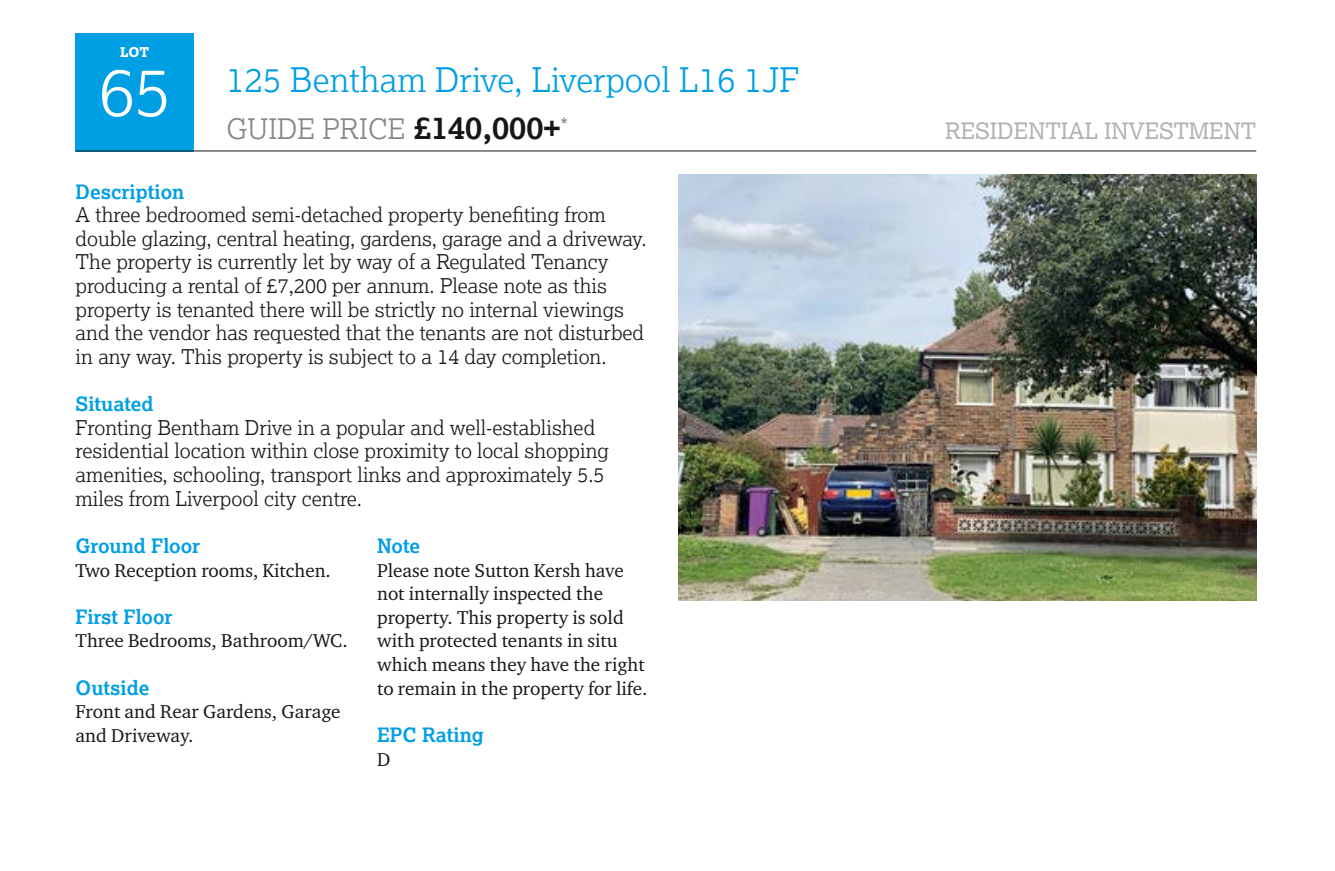
<style>
.page{position:relative;width:1335px;height:871px;background:#fff}
.page>*{position:absolute;margin:0;border:0;box-sizing:border-box;transform-origin:0 0}
.t1{font:300 67.5px "Lexia";color:#fff}
.t2{font:300 33.75px "Lexia";color:#009ee3}
.t3{font:300 28.12px "Lexia";color:#868786}
.t4{font:22.5px "Lexia";color:#b1b2b3}
.t5{font:300 20.25px/23.6px "Lexia";color:#181716}
.t6{font:700 19.8px "Lexia";color:#009ee3}
.t7{font:19.12px/23.6px "Charter ITC Pro";color:#181716}
.t8{font:800 13.5px "Lexia";color:#fff}
.s1{font-weight:700;font-size:31.5px;color:#181716}
</style>
<div class="page">
<div style="left:76px;top:33px;width:118px;height:118px;background:#009ee3"></div>
<hr style="left:76px;top:151px;width:1180px;height:1px;background:#181716">
<img style="left:678px;top:175px;width:578px;height:425px">
<p class="t8" style="left:120px;top:43px;width:31px">LOT</p>
<h1 class="t1" style="left:98px;top:49px;width:74px">65</h1>
<h2 class="t2" style="left:226px;top:59px;width:574px">125 Bentham Drive, Liverpool L16 1JF</h2>
<h3 class="t3" style="left:226px;top:111px;width:343px">GUIDE PRICE <span class="s1">£140,000+</span><sup>*</sup></h3>
<p class="t4" style="left:944px;top:117px;width:313px">RESIDENTIAL INVESTMENT</p>
<p class="t6" style="left:76px;top:179px;width:110px">Description</p>
<p class="t5" style="left:76px;top:202px;width:572px">A three bedroomed semi-detached property benefiting from double glazing, central heating, gardens, garage and a driveway.<br>The property is currently let by way of a Regulated Tenancy producing a rental of £7,200 per annum. Please note as this property is tenanted there will be strictly no internal viewings and the vendor has requested that the tenants are not disturbed in any way. This property is subject to a 14 day completion.</p>
<p class="t6" style="left:76px;top:391px;width:79px">Situated</p>
<p class="t5" style="left:76px;top:415px;width:535px">Fronting Bentham Drive in a popular and well-established residential location within close proximity to local shopping amenities, schooling, transport links and approximately 5.5 miles from Liverpool city centre.</p>
<p class="t6" style="left:76px;top:533px;width:126px">Ground Floor</p>
<p class="t7" style="left:76px;top:558px;width:257px">Two Reception rooms, Kitchen.</p>
<p class="t6" style="left:76px;top:604px;width:98px">First Floor</p>
<p class="t7" style="left:76px;top:629px;width:273px">Three Bedrooms, Bathroom/WC.</p>
<p class="t6" style="left:76px;top:675px;width:75px">Outside</p>
<p class="t7" style="left:76px;top:700px;width:266px">Front and Rear Gardens, Garage and Driveway.</p>
<p class="t6" style="left:377px;top:533px;width:44px">Note</p>
<p class="t7" style="left:377px;top:558px;width:272px">Please note Sutton Kersh have not internally inspected the property. This property is sold with protected tenants in situ which means they have the right to remain in the property for life.</p>
<p class="t6" style="left:377px;top:722px;width:108px">EPC Rating</p>
<p class="t7" style="left:377px;top:747px;width:15px">D</p>
</div>
